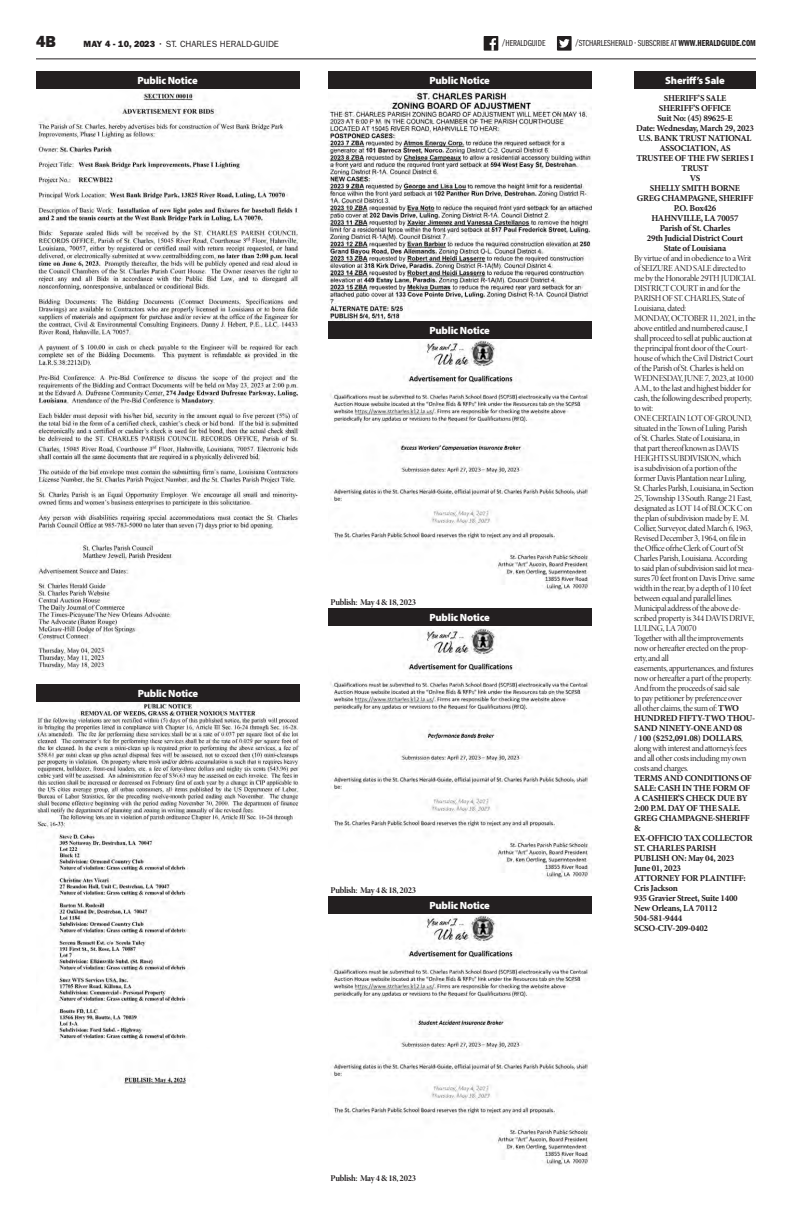
<style>
.page{position:relative;width:792px;height:1224px;background:#fff}
.page>*{position:absolute;margin:0;border:0;box-sizing:border-box;transform-origin:0 0}
.t1{font:16px "ITC Franklin Gothic Std Hvy";color:#231f20}
.t2{font:900 10.5px "Myriad Pro";letter-spacing:-.02em;color:#fff}
.t3{font:9px/10px "Minion Pro Disp";letter-spacing:-.035em;color:#231f20}
.t4{font:700 9px/10px "Minion Pro";letter-spacing:-.03em;color:#231f20}
.t5{font:9px "Minion Pro Bold Disp";letter-spacing:-.03em;color:#231f20}
.t6{font:9px "ITC Franklin Gothic Std Bk Cp";color:#231f20}
.t7{font:9px "ITC Franklin Gothic Std";color:#231f20}
.s1{font-family:"ITC Franklin Gothic Std Hvy"}
.s2{font-family:"ITC Franklin Gothic Std Dm Cp"}
.s3{font-family:"Minion Pro";font-weight:700}
.s4{font-family:"Minion Pro Disp";font-weight:400}
</style>
<div class="page">
<div style="left:484px;top:36px;width:14px;height:15px;background:#211e1e"></div>
<svg style="left:490px;top:38px;width:6px;height:13px"></svg>
<div style="left:557px;top:36px;width:15px;height:15px;background:#231f20"></div>
<svg style="left:559px;top:39px;width:11px;height:9px"></svg>
<hr style="left:36px;top:58px;width:720px;height:1px;background:#231f20">
<div style="left:36px;top:684px;width:264px;height:18px;background:#231f20"></div>
<img style="left:36px;top:703px;width:264px;height:385px">
<div style="left:328px;top:71px;width:263px;height:18px;background:#231f20"></div>
<img style="left:328px;top:90px;width:263px;height:231px">
<div style="left:36px;top:71px;width:263px;height:18px;background:#231f20"></div>
<img style="left:36px;top:92px;width:263px;height:350px">
<img style="left:36px;top:444px;width:263px;height:226px">
<div style="left:634px;top:71px;width:122px;height:18px;background:#231f20"></div>
<div style="left:328px;top:321px;width:263px;height:18px;background:#231f20"></div>
<img style="left:330px;top:340px;width:261px;height:251px">
<div style="left:328px;top:608px;width:263px;height:18px;background:#231f20"></div>
<img style="left:330px;top:628px;width:261px;height:252px">
<div style="left:328px;top:896px;width:263px;height:18px;background:#231f20"></div>
<img style="left:330px;top:915px;width:261px;height:252px">
<h1 class="t1" style="left:36px;top:32px;width:22px">4B</h1>
<p class="t7" style="left:84px;top:39px;width:197px"><span class="s1">MAY 4 - 10, 2023</span> • ST. CHARLES HERALD-GUIDE</p>
<p class="t6" style="left:502px;top:38px;width:45px">/HERALDGUIDE</p>
<p class="t6" style="left:575px;top:39px;width:182px">/STCHARLESHERALD • SUBSCRIBE AT <span class="s2">WWW.HERALDGUIDE.COM</span></p>
<p class="t2" style="left:137px;top:73px;width:62px">Public Notice</p>
<p class="t2" style="left:430px;top:73px;width:62px">Public Notice</p>
<p class="t2" style="left:138px;top:686px;width:62px">Public Notice</p>
<p class="t2" style="left:430px;top:323px;width:62px">Public Notice</p>
<p class="t5" style="left:331px;top:597px;width:87px">Publish: May 4 &amp; 18, 2023</p>
<p class="t2" style="left:430px;top:611px;width:62px">Public Notice</p>
<p class="t5" style="left:331px;top:884px;width:87px">Publish: May 4 &amp; 18, 2023</p>
<p class="t2" style="left:430px;top:898px;width:62px">Public Notice</p>
<p class="t5" style="left:331px;top:1172px;width:87px">Publish: May 4 &amp; 18, 2023</p>
<p class="t2" style="left:665px;top:73px;width:61px">Sheriff’s Sale</p>
<p class="t4" style="left:636px;top:93px;width:119px;text-align:center">SHERIFF’S SALE<br>SHERIFF’S OFFICE<br>Suit No: (45) 89625-E<br>Date: Wednesday, March 29, 2023<br>U.S. BANK TRUST NATIONAL<br>ASSOCIATION, AS<br>TRUSTEE OF THE FW SERIES I<br>TRUST<br>VS<br>SHELLY SMITH BORNE<br>GREG CHAMPAGNE, SHERIFF<br>P.O. Box426<br>HAHNVILLE, LA 70057<br>Parish of St. Charles<br>29th Judicial District Court<br>State of Louisiana</p>
<p class="t3" style="left:634px;top:253px;width:123px">By virtue of and in obedience to a Writ of SEIZURE AND SALE directed to me by the Honorable 29TH JUDICIAL DISTRICT COURT in and for the PARISH OF ST. CHARLES, State of Louisiana, dated:<br>MONDAY, OCTOBER 11, 2021, in the above entitled and numbered cause, I shall proceed to sell at public auction at the principal front door of the Court&shy;house of which the Civil District Court of the Parish of St. Charles is held on WEDNESDAY, JUNE 7, 2023, at 10:00<br>A.M., to the last and highest bidder for cash, the following described property, to wit:<br>ONE CERTAIN LOT OF GROUND, situated in the Town of Luling. Parish of St. Charles. State of Louisiana, in<br>that part thereof known as DAVIS HEIGHTS SUBDIVISION, which<br>is a subdivision of a portion of the former Davis Plantation near Luling, St. Charles Parlsh, Louisiana, in Section 25, Township 13 South. Range 21 East, designated as LOT 14 of BLOCK C on the plan of subdivision made by E. M.<br>Collier, Surveyor, dated March 6, 1963, Revised December 3, 1964, on file in the Office ofrhe Clerk of Court of St Charles Parish, Louisiana. According to said plan of subdivision said lot mea&shy;sures 70 feet front on Davis Drive. same width in the rear, by a depth of 110 feet between equal and parallel lines.<br>Municipal address of the above de&shy;scribed property is 344 DAVIS DRIVE, LULING, LA 70070<br>Together with all the improvements now or hereafter erected on the prop&shy;erty, and all<br>easements, appurtenances, and fixtures now or hereafter a part of the property.<br>And from the proceeds of said sale<br>to pay petitioner by preference over<br>all other claims, the sum of: <span class="s3">TWO</span></p>
<p class="t4" style="left:634px;top:713px;width:123px">HUNDRED FIFTY-TWO THOU-<br>SAND NINETY-ONE AND 08<br>/ 100 ($252,091.08) DOLLARS<span class="s4">,</span></p>
<p class="t3" style="left:634px;top:743px;width:114px;text-align:justify">along with interest and attorney’s fees and all other costs including my own costs and charges.</p>
<p class="t4" style="left:634px;top:773px;width:120px">TERMS AND CONDITIONS OF<br>SALE: CASH IN THE FORM OF<br>A CASHIER’S CHECK DUE BY<br>2:00 P.M. DAY OF THE SALE.<br>GREG CHAMPAGNE-SHERIFF &amp;<br>EX-OFFICIO TAX COLLECTOR<br>ST. CHARLES PARISH<br>PUBLISH ON: May 04, 2023<br>June 01, 2023<br>ATTORNEY FOR PLAINTIFF:<br>Cris Jackson<br>935 Gravier Street, Suite 1400<br>New Orleans, LA 70112<br>504-581-9444<br>SCSO-CIV-209-0402</p>
</div>
